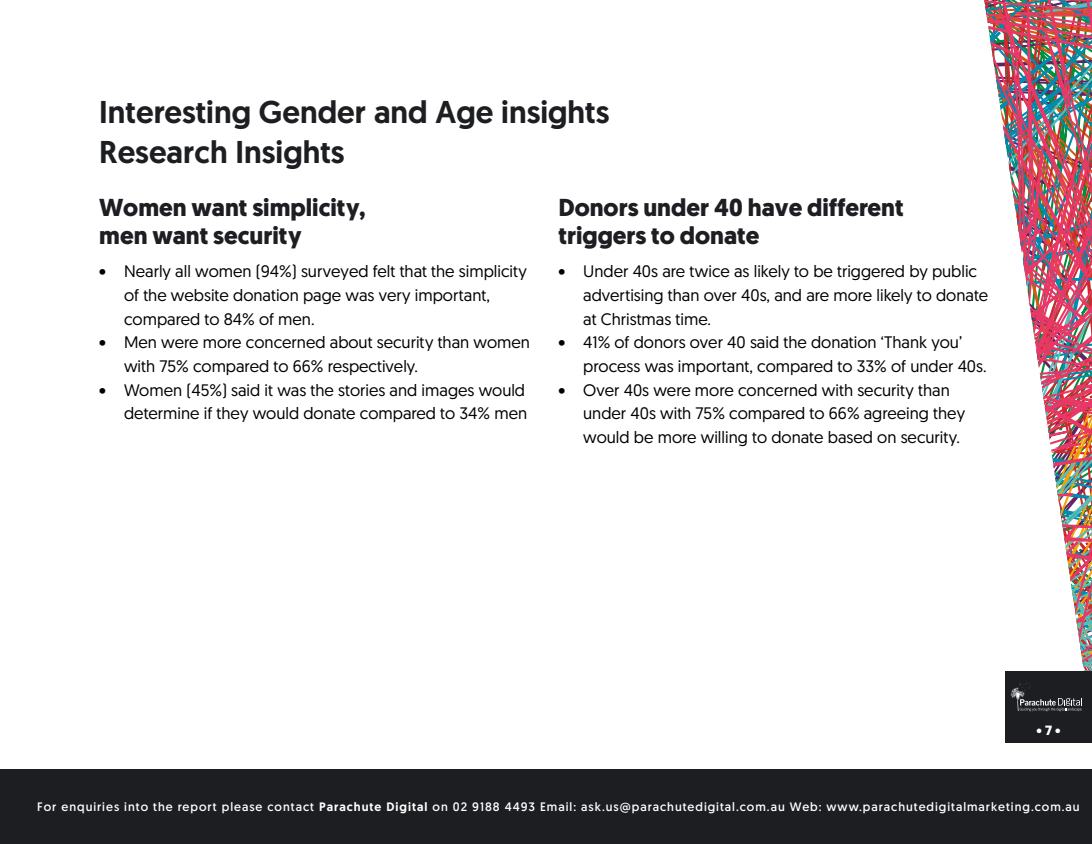
<style>
.page{position:relative;width:1092px;height:844px;background:#fff}
.page>*{position:absolute;margin:0;border:0;box-sizing:border-box;transform-origin:0 0}
.t1{font:500 31.5px/39.9px "Geomanist";color:#1d1e22}
.t2{font:700 24.5px/28px "Geomanist";color:#1d1e22}
.t3{font:16.62px/23.6px "Geomanist";color:#000}
.t4{font:700 13.47px "Geomanist";color:#fff}
.t5{font:12.25px "Geomanist";letter-spacing:.08em;color:#fff}
.s1{font-weight:500}
</style>
<div class="page">
<img style="left:1081px;top:0;width:10px;height:743px">
<div style="left:0;top:769px;width:1091px;height:74px;background:#1d1e22"></div>
<div style="left:1004px;top:670px;width:87px;height:72px;background:#1d1e22"></div>
<img style="left:984px;top:0;width:97px;height:743px">
<h1 class="t1" style="left:99px;top:92px;width:511px">Interesting Gender and Age insights<br>Research Insights</h1>
<h2 class="t2" style="left:99px;top:193px;width:268px">Women want simplicity, men want security</h2>
<p class="t3" style="left:124px;top:259px;width:404px;text-indent:-25px">• Nearly all women (94%) surveyed felt that the simplicity of the website donation page was very important, compared to 84% of men.</p>
<p class="t3" style="left:124px;top:330px;width:407px;text-indent:-25px">• Men were more concerned about security than women with 75% compared to 66% respectively.</p>
<p class="t3" style="left:99px;top:377px;width:429px;text-align:right">• Women (45%) said it was the stories and images would determine if they would donate compared to 34% men</p>
<h2 class="t2" style="left:558px;top:193px;width:347px">Donors under 40 have different triggers to donate</h2>
<p class="t3" style="left:583px;top:259px;width:406px;text-indent:-25px">• Under 40s are twice as likely to be triggered by public advertising than over 40s, and are more likely to donate at Christmas time.</p>
<p class="t3" style="left:583px;top:330px;width:405px;text-indent:-25px">• 41% of donors over 40 said the donation ‘Thank you’ process was important, compared to 33% of under 40s.</p>
<p class="t3" style="left:583px;top:377px;width:383px;text-indent:-25px">• Over 40s were more concerned with security than under 40s with 75% compared to 66% agreeing they would be more willing to donate based on security.</p>
<p class="t4" style="left:1036px;top:721px;width:26px">• 7 •</p>
<p class="t5" style="left:37px;top:798px;width:1043px">For enquiries into the report please contact <span class="s1">Parachute Digital</span> on 02 9188 4493 Email: ask.us@parachutedigital.com.au Web: www.parachutedigitalmarketing.com.au</p>
</div>
